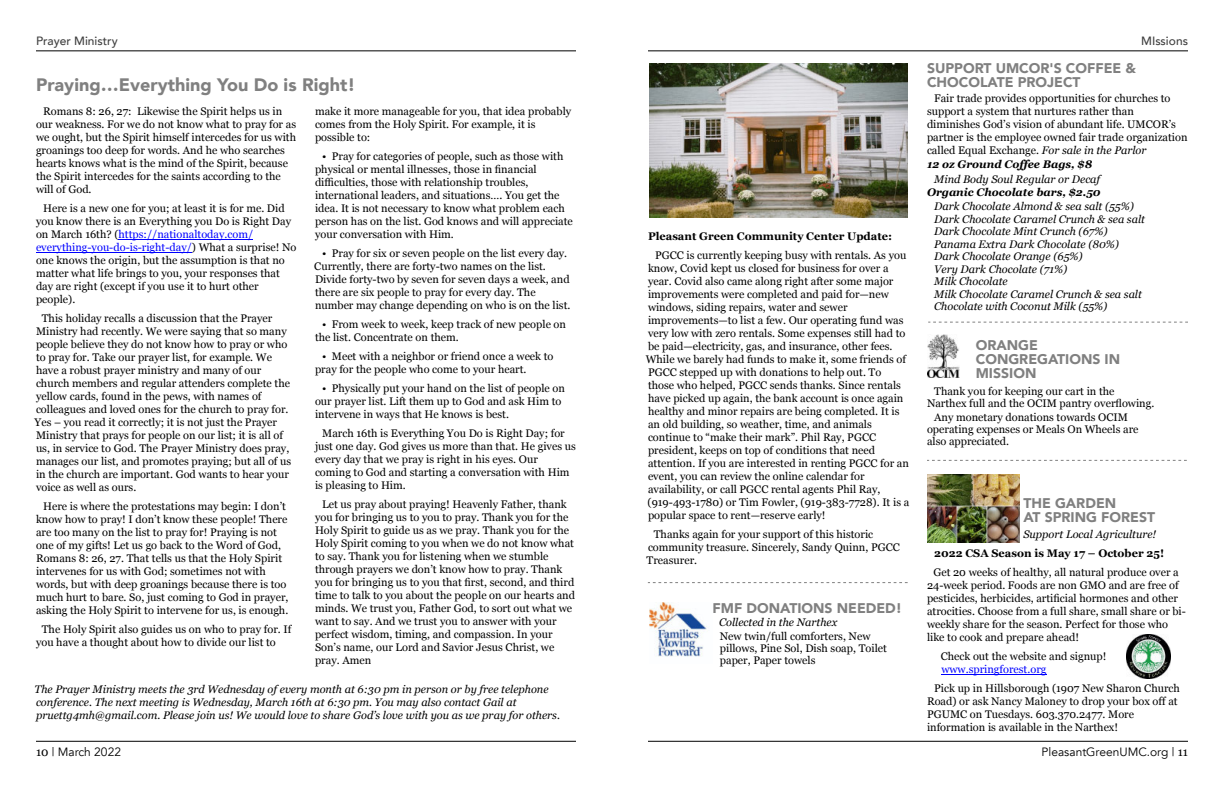
<style>
.page{position:relative;width:1224px;height:792px;background:#fff}
.page>*{position:absolute;margin:0;border:0;box-sizing:border-box;transform-origin:0 0}
.t1{font:900 18px "Avenir";color:#808080}
.t2{font:900 14px/14px "Avenir";color:#808080}
.t3{font:12px "Avenir";color:#000}
.t4{font:500 12px "Avenir";color:#404040}
.t5{font:11px/13px "Georgia";color:#000}
.t6{font:italic 11px/12.5px "Georgia";color:#000}
.t7{font:700 11px "Georgia";color:#000}
.t8{font:italic 700 11px "Georgia";color:#000}
.t9{font:11px "Georgia";color:#00f}
.s1{color:#00f}
.s2{font-family:"Georgia"}
.s3{font-style:italic}
.s4{font-weight:700;font-style:italic}
</style>
<div class="page">
<img style="left:927px;top:475px;width:93px;height:68px">
<hr style="left:36px;top:741px;width:540px;height:1px;background:#000">
<hr style="left:36px;top:51px;width:540px;height:1px;background:#000">
<hr style="left:648px;top:741px;width:540px;height:1px;background:#000">
<hr style="left:648px;top:51px;width:540px;height:1px;background:#000">
<hr style="left:941px;top:674px;width:105px;height:1px;background:#00f">
<hr style="left:119px;top:239px;width:134px;height:1px;background:#00f">
<hr style="left:36px;top:252px;width:156px;height:1px;background:#00f">
<img style="left:649px;top:602px;width:58px;height:55px">
<img style="left:927px;top:334px;width:32px;height:43px">
<img style="left:1126px;top:634px;width:45px;height:45px">
<svg style="left:648px;top:582px;width:260px;height:1px"></svg>
<svg style="left:927px;top:460px;width:260px;height:1px"></svg>
<svg style="left:928px;top:322px;width:260px;height:1px"></svg>
<img style="left:649px;top:64px;width:259px;height:153px">
<p class="t4" style="left:36px;top:33px;width:83px">Prayer Ministry</p>
<p class="t4" style="left:1141px;top:33px;width:48px">MIssions</p>
<h1 class="t1" style="left:36px;top:73px;width:321px">Praying…Everything You Do is Right!</h1>
<p class="t5" style="left:36px;top:105px;width:262px;text-indent:7px">Romans 8: 26, 27: Likewise the Spirit helps us in our weakness. For we do not know what to pray for as we ought, but the Spirit himself intercedes for us with groanings too deep for words. And he who searches hearts knows what is the mind of the Spirit, because the Spirit intercedes for the saints according to the will of God.</p>
<p class="t5" style="left:36px;top:202px;width:262px;text-indent:7px">Here is a new one for you; at least it is for me. Did you know there is an Everything you Do is Right Day on March 16th? (<span class="s1">https://nationaltoday.com/ everything-you-do-is-right-day/</span>) What a surprise! No one knows the origin, but the assumption is that no matter what life brings to you, your responses that day are right (except if you use it to hurt other people).</p>
<p class="t5" style="left:35px;top:312px;width:258px;text-indent:7px">This holiday recalls a discussion that the Prayer Ministry had recently. We were saying that so many people believe they do not know how to pray or who to pray for. Take our prayer list, for example. We have a robust prayer ministry and many of our church members and regular attenders complete the yellow cards, found in the pews, with names of colleagues and loved ones for the church to pray for.<br>Yes – you read it correctly; it is not just the Prayer Ministry that prays for people on our list; it is all of us, in service to God. The Prayer Ministry does pray, manages our list, and promotes praying; but all of us in the church are important. God wants to hear your voice as well as ours.</p>
<p class="t5" style="left:36px;top:500px;width:254px;text-indent:7px">Here is where the protestations may begin: I don’t know how to pray! I don’t know these people! There are too many on the list to pray for! Praying is not one of my gifts! Let us go back to the Word of God, Romans 8: 26, 27. That tells us that the Holy Spirit intervenes for us with God; sometimes not with words, but with deep groanings because there is too much hurt to bare. So, just coming to God in prayer, asking the Holy Spirit to intervene for us, is enough.</p>
<p class="t5" style="left:36px;top:623px;width:257px;text-indent:6px">The Holy Spirit also guides us on who to pray for. If you have a thought about how to divide our list to</p>
<p class="t6" style="left:35px;top:684px;width:527px;line-height:13px">The Prayer Ministry meets the 3rd Wednesday of every month at 6:30 pm in person or by free telephone conference. The next meeting is Wednesday, March 16th at 6:30 pm. You may also contact Gail at pruettg4mh@gmail.com. Please join us! We would love to share God’s love with you as we pray for others.</p>
<p class="t5" style="left:315px;top:105px;width:258px">make it more manageable for you, that idea probably comes from the Holy Spirit. For example, it is possible to:</p>
<p class="t5" style="left:315px;top:150px;width:259px;text-indent:7px">• Pray for categories of people, such as those with physical or mental illnesses, those in financial difficulties, those with relationship troubles, international leaders, and situations…. You get the idea. It is not necessary to know what problem each person has on the list. God knows and will appreciate your conversation with Him.</p>
<p class="t5" style="left:314px;top:247px;width:258px;text-indent:8px">• Pray for six or seven people on the list every day.<br>Currently, there are forty-two names on the list.<br>Divide forty-two by seven for seven days a week, and there are six people to pray for every day. The number may change depending on who is on the list.</p>
<p class="t5" style="left:315px;top:318px;width:253px;text-indent:7px">• From week to week, keep track of new people on the list. Concentrate on them.</p>
<p class="t5" style="left:315px;top:350px;width:240px;text-indent:7px">• Meet with a neighbor or friend once a week to pray for the people who come to your heart.</p>
<p class="t5" style="left:315px;top:382px;width:251px;text-indent:7px">• Physically put your hand on the list of people on our prayer list. Lift them up to God and ask Him to intervene in ways that He knows is best.</p>
<p class="t5" style="left:315px;top:427px;width:262px;text-indent:7px">March 16th is Everything You Do is Right Day; for just one day. God gives us more than that. He gives us every day that we pray is right in his eyes. Our coming to God and starting a conversation with Him is pleasing to Him.</p>
<p class="t5" style="left:315px;top:498px;width:262px;text-indent:7px">Let us pray about praying! Heavenly Father, thank you for bringing us to you to pray. Thank you for the Holy Spirit to guide us as we pray. Thank you for the Holy Spirit coming to you when we do not know what to say. Thank you for listening when we stumble through prayers we don’t know how to pray. Thank you for bringing us to you that first, second, and third time to talk to you about the people on our hearts and minds. We trust you, Father God, to sort out what we want to say. And we trust you to answer with your perfect wisdom, timing, and compassion. In your Son’s name, our Lord and Savior Jesus Christ, we pray. Amen</p>
<p class="t3" style="left:36px;top:744px;width:87px"><span class="s2">10</span> | March 2022</p>
<p class="t7" style="left:648px;top:231px;width:246px">Pleasant Green Community Center Update:</p>
<p class="t5" style="left:646px;top:249px;width:265px;text-indent:9px">PGCC is currently keeping busy with rentals. As you know, Covid kept us closed for business for over a year. Covid also came along right after some major improvements were completed and paid for—new windows, siding repairs, water and sewer improvements—to list a few. Our operating fund was very low with zero rentals. Some expenses still had to be paid—electricity, gas, and insurance, other fees.<br>While we barely had funds to make it, some friends of PGCC stepped up with donations to help out. To<br>those who helped, PGCC sends thanks. Since rentals have picked up again, the bank account is once again healthy and minor repairs are being completed. It is an old building, so weather, time, and animals continue to “make their mark”. Phil Ray, PGCC president, keeps on top of conditions that need attention. If you are interested in renting PGCC for an event, you can review the online calendar for availability, or call PGCC rental agents Phil Ray, (919-493-1780) or Tim Fowler, (919-383-7728). It is a popular space to rent—reserve early!</p>
<p class="t5" style="left:647px;top:528px;width:255px;text-indent:7px">Thanks again for your support of this historic community treasure. Sincerely, Sandy Quinn, PGCC<br>Treasurer.</p>
<p class="t2" style="left:713px;top:601px;width:191px">FMF DONATIONS NEEDED!</p>
<p class="t6" style="left:719px;top:617px;width:120px">Collected in the Narthex</p>
<p class="t5" style="left:720px;top:631px;width:169px;line-height:12px">New twin/full comforters, New pillows, Pine Sol, Dish soap, Toilet paper, Paper towels</p>
<p class="t2" style="left:927px;top:61px;width:211px">SUPPORT UMCOR'S COFFEE &amp;<br>CHOCOLATE PROJECT</p>
<p class="t5" style="left:927px;top:92px;width:262px;text-indent:7px">Fair trade provides opportunities for churches to support a system that nurtures rather than diminishes God’s vision of abundant life. UMCOR’s partner is the employee owned fair trade organization called Equal Exchange. <span class="s3">For sale in the Parlor<br></span><span class="s4">12 oz Ground Coffee Bags, $8</span></p>
<p class="t6" style="left:934px;top:173px;width:168px">Mind Body Soul Regular or Decaf</p>
<p class="t8" style="left:927px;top:187px;width:175px">Organic Chocolate bars, $2.50</p>
<p class="t6" style="left:934px;top:201px;width:212px">Dark Chocolate Almond &amp; sea salt (55%)<br>Dark Chocolate Caramel Crunch &amp; sea salt<br>Dark Chocolate Mint Crunch (67%)<br>Panama Extra Dark Chocolate (80%)<br>Dark Chocolate Orange (65%)<br>Very Dark Chocolate (71%)<br>Milk Chocolate<br>Milk Chocolate Caramel Crunch &amp; sea salt<br>Chocolate with Coconut Milk (55%)</p>
<p class="t2" style="left:976px;top:338px;width:146px">ORANGE<br>CONGREGATIONS IN<br>MISSION</p>
<p class="t5" style="left:927px;top:386px;width:229px;line-height:12px;text-indent:7px">Thank you for keeping our cart in the<br>Narthex full and the OCIM pantry overflowing.</p>
<p class="t5" style="left:927px;top:412px;width:213px;line-height:12px;text-indent:7px">Any monetary donations towards OCIM operating expenses or Meals On Wheels are also appreciated.</p>
<p class="t2" style="left:1023px;top:497px;width:133px">THE GARDEN<br>AT SPRING FOREST</p>
<p class="t6" style="left:1023px;top:529px;width:134px">Support Local Agriculture!</p>
<p class="t7" style="left:934px;top:549px;width:231px">2022 CSA Season is May 17 – October 25!</p>
<p class="t5" style="left:927px;top:567px;width:260px;text-indent:6px">Get 20 weeks of healthy, all natural produce over a 24-week period. Foods are non GMO and are free of pesticides, herbicides, artificial hormones and other atrocities. Choose from a full share, small share or bi&shy;weekly share for the season. Perfect for those who like to cook and prepare ahead!</p>
<p class="t5" style="left:941px;top:651px;width:167px">Check out the website and signup!</p>
<p class="t9" style="left:941px;top:665px;width:107px">www.springforest.org</p>
<p class="t5" style="left:927px;top:683px;width:254px;text-indent:7px">Pick up in Hillsborough (1907 New Sharon Church Road) or ask Nancy Maloney to drop your box off at PGUMC on Tuesdays. 603.370.2477. More information is available in the Narthex!</p>
<p class="t3" style="left:1042px;top:744px;width:148px">PleasantGreenUMC.org | <span class="s2">11</span></p>
</div>
